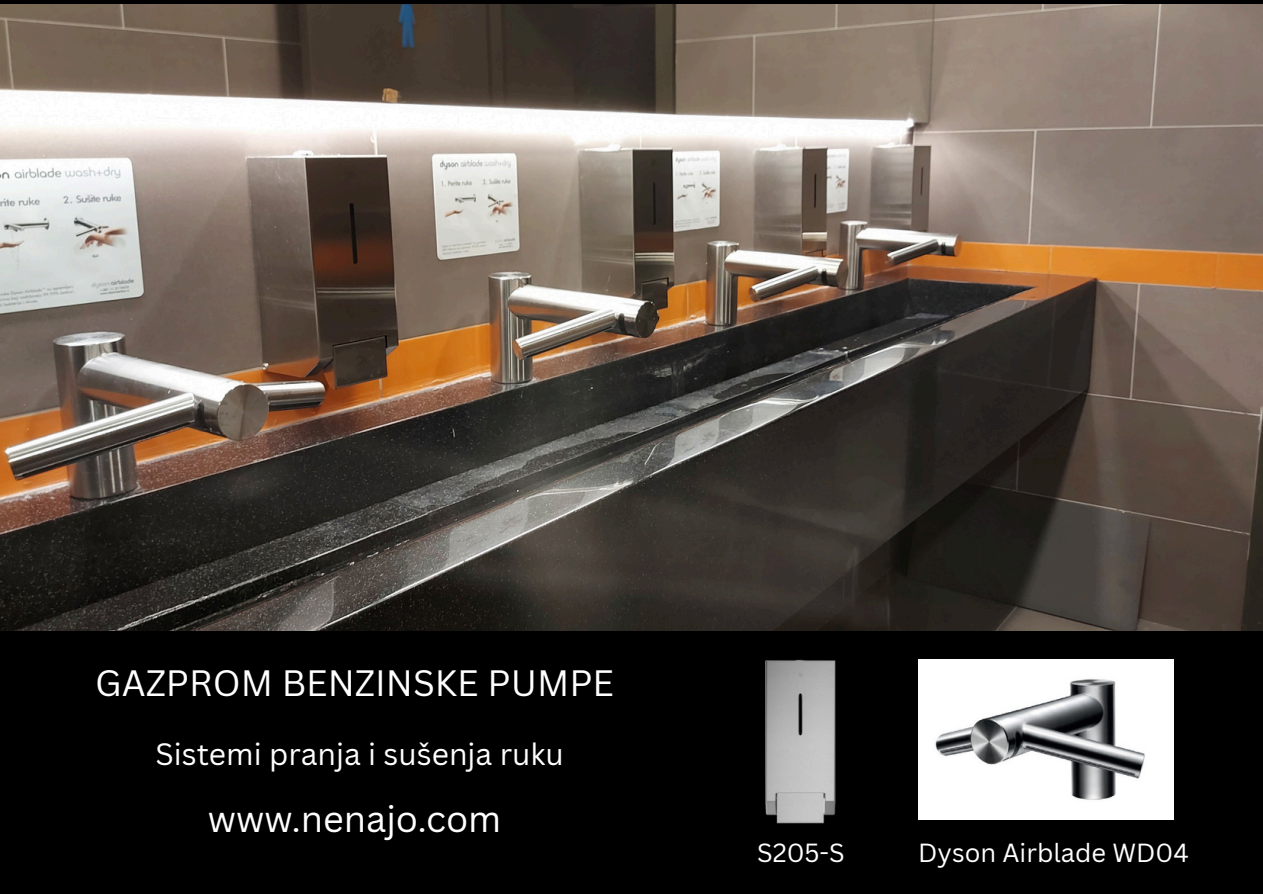
<style>
.page{position:relative;width:1263px;height:894px;background:#fff}
.page>*{position:absolute;margin:0;border:0;box-sizing:border-box;transform-origin:0 0}
.t1{font:36px "Canva Sans";color:#fff}
.t2{font:35.7px "Canva Sans";color:#fff}
.t3{font:30px "Canva Sans";color:#fff}
.t4{font:25.5px "Canva Sans";color:#fff}
</style>
<div class="page">
<div style="left:0;top:0;width:1263px;height:893px;background:#000"></div>
<img style="left:918px;top:659px;width:255px;height:160px">
<img style="left:0;top:4px;width:1263px;height:626px">
<img style="left:765px;top:659px;width:71px;height:164px">
<p class="t2" style="left:95px;top:657px;width:520px">GAZPROM BENZINSKE PUMPE</p>
<p class="t3" style="left:155px;top:732px;width:410px">Sistemi pranja i sušenja ruku</p>
<h1 class="t1" style="left:208px;top:793px;width:295px">www.nenajo.com</h1>
<h2 class="t4" style="left:757px;top:834px;width:89px">S205-S</h2>
<h3 class="t4" style="left:918px;top:834px;width:272px">Dyson Airblade WD04</h3>
</div>
